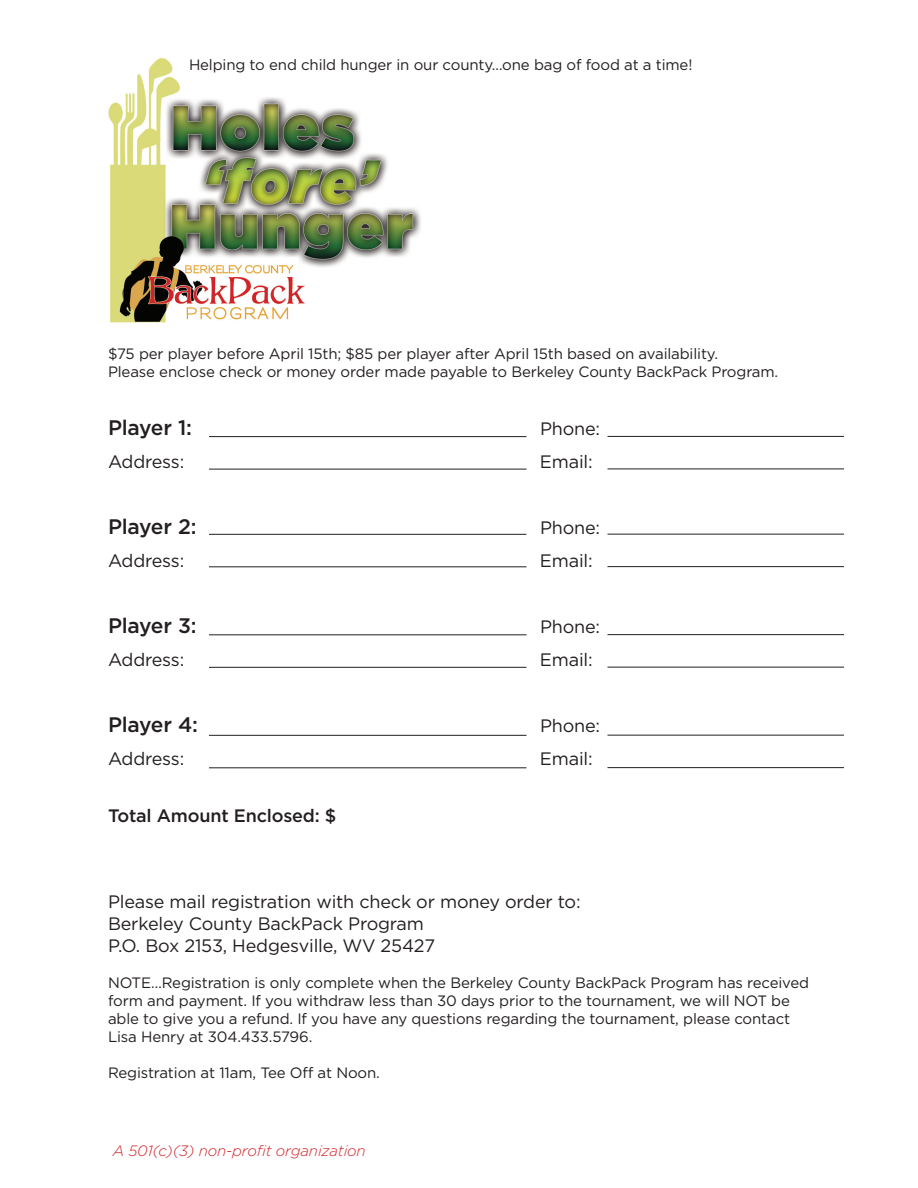
<style>
.page{position:relative;width:918px;height:1188px;background:#fff}
.page>*{position:absolute;margin:0;border:0;box-sizing:border-box;transform-origin:0 0}
.t1{font:500 21px "Gotham";letter-spacing:-.01em;color:#231f20}
.t2{font:18px "Gotham";letter-spacing:-.01em;color:#231f20}
.t3{font:500 18px "Gotham";letter-spacing:-.01em;color:#231f20}
.t4{font:15px "Gotham";letter-spacing:-.01em;color:#231f20}
.t5{font:italic 300 15px "Gotham";letter-spacing:-.01em;color:#d1232a}
</style>
<div class="page">
<hr style="left:209px;top:436px;width:317px;height:1px;background:#231f20">
<hr style="left:608px;top:436px;width:236px;height:1px;background:#231f20">
<hr style="left:209px;top:469px;width:317px;height:1px;background:#231f20">
<hr style="left:608px;top:469px;width:236px;height:1px;background:#231f20">
<hr style="left:209px;top:534px;width:317px;height:1px;background:#231f20">
<hr style="left:608px;top:534px;width:236px;height:1px;background:#231f20">
<hr style="left:209px;top:567px;width:317px;height:1px;background:#231f20">
<hr style="left:608px;top:566px;width:236px;height:1px;background:#231f20">
<hr style="left:209px;top:635px;width:317px;height:1px;background:#231f20">
<hr style="left:608px;top:634px;width:236px;height:1px;background:#231f20">
<hr style="left:209px;top:667px;width:317px;height:1px;background:#231f20">
<hr style="left:608px;top:667px;width:236px;height:1px;background:#231f20">
<hr style="left:209px;top:735px;width:317px;height:1px;background:#231f20">
<hr style="left:608px;top:735px;width:236px;height:1px;background:#231f20">
<hr style="left:209px;top:768px;width:317px;height:1px;background:#231f20">
<hr style="left:608px;top:767px;width:236px;height:1px;background:#231f20">
<img style="left:108px;top:58px;width:313px;height:265px">
<p class="t4" style="left:189px;top:55px;width:505px">Helping to end child hunger in our county…one bag of food at a time!</p>
<p class="t4" style="left:108px;top:344px;width:612px">$75 per player before April 15th; $85 per player after April 15th based on availability.</p>
<p class="t4" style="left:108px;top:362px;width:672px">Please enclose check or money order made payable to Berkeley County BackPack Program.</p>
<p class="t1" style="left:108px;top:414px;width:85px">Player 1:</p>
<p class="t2" style="left:540px;top:417px;width:62px">Phone:</p>
<p class="t2" style="left:108px;top:450px;width:78px">Address:</p>
<p class="t2" style="left:540px;top:450px;width:54px">Email:</p>
<p class="t1" style="left:108px;top:513px;width:90px">Player 2:</p>
<p class="t2" style="left:540px;top:516px;width:62px">Phone:</p>
<p class="t2" style="left:108px;top:549px;width:78px">Address:</p>
<p class="t2" style="left:540px;top:549px;width:54px">Email:</p>
<p class="t1" style="left:108px;top:612px;width:90px">Player 3:</p>
<p class="t2" style="left:540px;top:615px;width:62px">Phone:</p>
<p class="t2" style="left:108px;top:648px;width:78px">Address:</p>
<p class="t2" style="left:540px;top:648px;width:54px">Email:</p>
<p class="t1" style="left:108px;top:711px;width:91px">Player 4:</p>
<p class="t2" style="left:540px;top:714px;width:62px">Phone:</p>
<p class="t2" style="left:108px;top:747px;width:78px">Address:</p>
<p class="t2" style="left:540px;top:747px;width:54px">Email:</p>
<p class="t3" style="left:108px;top:804px;width:230px">Total Amount Enclosed: $</p>
<p class="t2" style="left:108px;top:890px;width:474px">Please mail registration with check or money order to:</p>
<p class="t2" style="left:108px;top:912px;width:318px">Berkeley County BackPack Program</p>
<p class="t2" style="left:108px;top:934px;width:329px">P.O. Box 2153, Hedgesville, WV 25427</p>
<p class="t4" style="left:108px;top:973px;width:703px">NOTE…Registration is only complete when the Berkeley County BackPack Program has received</p>
<p class="t4" style="left:108px;top:991px;width:684px">form and payment. If you withdraw less than 30 days prior to the tournament, we will NOT be</p>
<p class="t4" style="left:108px;top:1009px;width:684px">able to give you a refund. If you have any questions regarding the tournament, please contact</p>
<p class="t4" style="left:108px;top:1027px;width:206px">Lisa Henry at 304.433.5796.</p>
<p class="t4" style="left:108px;top:1063px;width:273px">Registration at 11am, Tee Off at Noon.</p>
<p class="t5" style="left:113px;top:1141px;width:254px">A 501(c)(3) non-profit organization</p>
</div>
